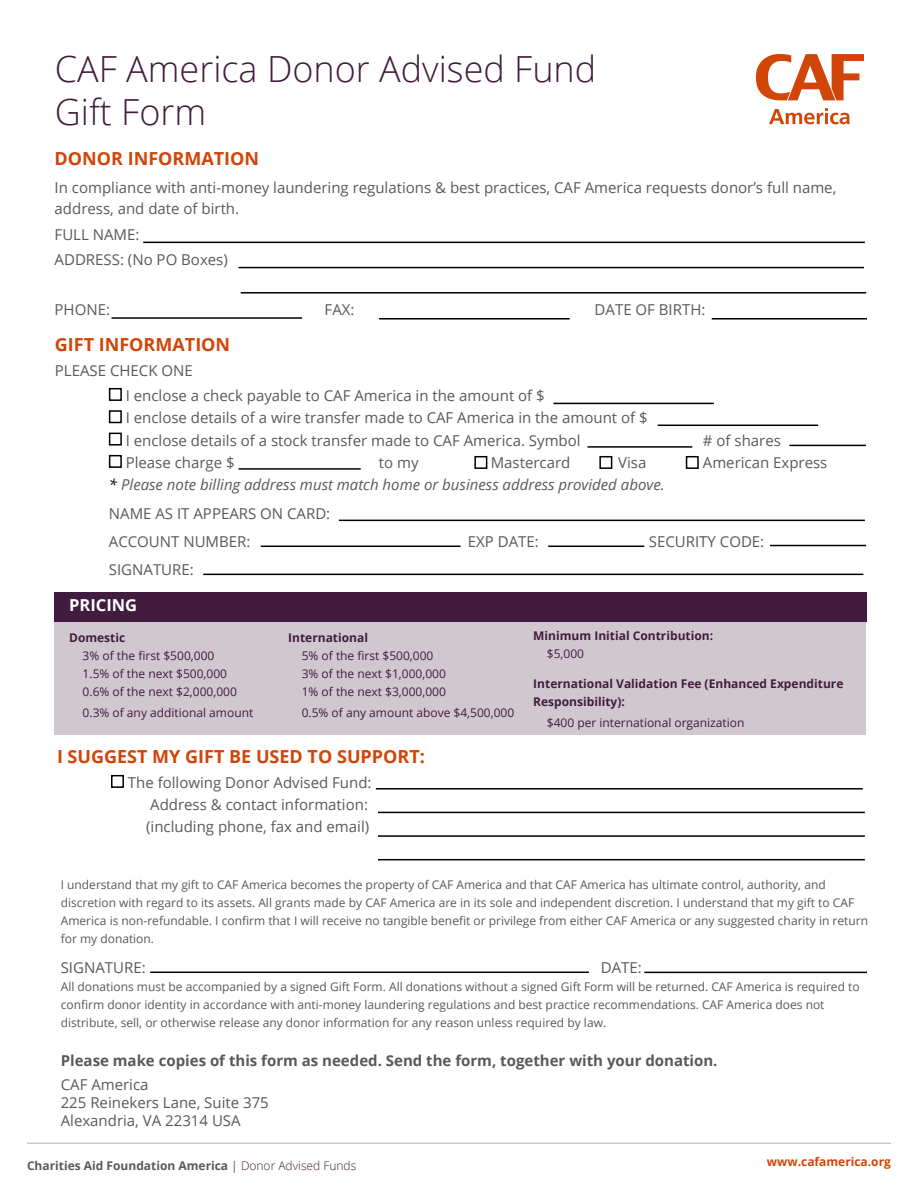
<style>
.page{position:relative;width:918px;height:1188px;background:#fff}
.page>*{position:absolute;margin:0;border:0;box-sizing:border-box;transform-origin:0 0}
.t1{font:300 36px/43.2px "Open Sans";color:#421c3e}
.t2{font:700 18px "Open Sans";color:#d24508}
.t3{font:700 16.5px "Open Sans";color:#fff}
.t4{font:15px/22.4px "Open Sans";color:#58595b}
.t5{font:italic 15px/28.3px "Open Sans";color:#58595b}
.t6{font:700 15px "Open Sans";color:#58595b}
.t7{font:12px/18px "Open Sans";color:#58595b}
.t8{font:12px/18px "Open Sans";color:#421c3e}
.t9{font:700 12px/18px "Open Sans";color:#421c3e}
.t10{font:700 12px "Open Sans";color:#58595b}
.t11{font:700 12px "Open Sans";color:#d24508}
.s1{color:#000}
.s2{font-style:normal}
.s3{font-weight:400}
.s4{font-weight:300;color:#421c3e}
</style>
<div class="page">
<div style="left:55px;top:593px;width:812px;height:29px;background:#421c3e"></div>
<div style="left:55px;top:622px;width:811px;height:113px;background:#d1c8cf"></div>
<div style="left:109px;top:388px;width:13px;height:13px;border:2px solid #000"></div>
<div style="left:109px;top:410px;width:13px;height:13px;border:2px solid #000"></div>
<div style="left:109px;top:433px;width:13px;height:13px;border:2px solid #000"></div>
<div style="left:109px;top:455px;width:13px;height:13px;border:2px solid #000"></div>
<hr style="left:27px;top:1143px;width:864px;height:1px;background:#acadad">
<hr style="left:143px;top:242px;width:722px;height:1px;background:#000">
<hr style="left:239px;top:267px;width:625px;height:1px;background:#000">
<hr style="left:241px;top:292px;width:625px;height:2px;background:#000">
<hr style="left:112px;top:317px;width:190px;height:2px;background:#000">
<hr style="left:379px;top:318px;width:191px;height:2px;background:#000">
<hr style="left:712px;top:318px;width:155px;height:2px;background:#000">
<hr style="left:553px;top:403px;width:161px;height:1px;background:#000">
<hr style="left:658px;top:425px;width:160px;height:1px;background:#000">
<hr style="left:588px;top:446px;width:104px;height:2px;background:#000">
<hr style="left:789px;top:445px;width:77px;height:1px;background:#000">
<hr style="left:239px;top:468px;width:122px;height:2px;background:#000">
<div style="left:474px;top:456px;width:13px;height:13px;border:2px solid #000"></div>
<div style="left:599px;top:456px;width:13px;height:13px;border:2px solid #000"></div>
<div style="left:686px;top:456px;width:13px;height:13px;border:2px solid #000"></div>
<hr style="left:339px;top:520px;width:526px;height:1px;background:#000">
<hr style="left:261px;top:546px;width:200px;height:1px;background:#000">
<hr style="left:548px;top:546px;width:96px;height:1px;background:#000">
<hr style="left:770px;top:545px;width:96px;height:1px;background:#000">
<hr style="left:203px;top:574px;width:660px;height:1px;background:#000">
<div style="left:111px;top:775px;width:13px;height:13px;border:2px solid #000"></div>
<hr style="left:376px;top:788px;width:487px;height:2px;background:#000">
<hr style="left:378px;top:812px;width:487px;height:1px;background:#000">
<hr style="left:378px;top:835px;width:487px;height:2px;background:#000">
<hr style="left:378px;top:859px;width:487px;height:1px;background:#000">
<hr style="left:150px;top:972px;width:439px;height:1px;background:#000">
<hr style="left:644px;top:972px;width:223px;height:1px;background:#000">
<svg style="left:769px;top:108px;width:81px;height:16px"></svg>
<svg style="left:756px;top:54px;width:108px;height:46px"></svg>
<h1 class="t1" style="left:55px;top:46px;width:543px">CAF America Donor Advised Fund<br>Gift Form</h1>
<h2 class="t2" style="left:55px;top:146px;width:206px">DONOR INFORMATION</h2>
<p class="t4" style="left:55px;top:177px;width:783px;line-height:21px">In compliance with anti-money laundering regulations &amp; best practices, CAF America requests donor’s full name, address, and date of birth.</p>
<p class="t4" style="left:55px;top:221px;width:175px;line-height:25.5px">FULL NAME:<br>ADDRESS: (No PO Boxes)</p>
<p class="t4" style="left:55px;top:298px;width:57px">PHONE:</p>
<p class="t4" style="left:325px;top:298px;width:31px">FAX:</p>
<p class="t4" style="left:595px;top:298px;width:112px">DATE OF BIRTH:</p>
<h2 class="t2" style="left:55px;top:332px;width:177px">GIFT INFORMATION</h2>
<p class="t4" style="left:126px;top:358px;width:421px;line-height:24.8px;text-indent:-71px">PLEASE CHECK ONE<br>I enclose a check payable to CAF America in the amount of $</p>
<p class="t4" style="left:126px;top:406px;width:523px">I enclose details of a wire transfer made to CAF America in the amount of $<br>I enclose details of a stock transfer made to CAF America. Symbol</p>
<p class="t4" style="left:703px;top:429px;width:80px"># of shares</p>
<p class="t4" style="left:126px;top:451px;width:110px">Please charge $</p>
<p class="t4" style="left:379px;top:451px;width:41px">to my</p>
<p class="t4" style="left:491px;top:451px;width:81px">Mastercard</p>
<p class="t4" style="left:618px;top:451px;width:30px">Visa</p>
<p class="t4" style="left:703px;top:451px;width:126px">American Express</p>
<p class="t5" style="left:109px;top:470px;width:557px"><span class="s1">*</span> Please note billing address must match home or business address provided above.<br><span class="s2">NAME AS IT APPEARS ON CARD:<br>ACCOUNT NUMBER:</span></p>
<p class="t4" style="left:468px;top:530px;width:72px">EXP DATE:</p>
<p class="t4" style="left:649px;top:530px;width:117px">SECURITY CODE:</p>
<p class="t4" style="left:109px;top:558px;width:86px">SIGNATURE:</p>
<h3 class="t3" style="left:69px;top:594px;width:70px">PRICING</h3>
<p class="t9" style="left:69px;top:628px;width:58px">Domestic</p>
<p class="t8" style="left:83px;top:646px;width:156px">3% of the first $500,000<br>1.5% of the next $500,000<br>0.6% of the next $2,000,000</p>
<p class="t8" style="left:83px;top:703px;width:172px">0.3% of any additional amount</p>
<p class="t9" style="left:288px;top:628px;width:81px">International</p>
<p class="t8" style="left:302px;top:646px;width:146px">5% of the first $500,000<br>3% of the next $1,000,000<br>1% of the next $3,000,000</p>
<p class="t8" style="left:302px;top:703px;width:214px">0.5% of any amount above $4,500,000</p>
<h2 class="t2" style="left:57px;top:744px;width:369px">I SUGGEST MY GIFT BE USED TO SUPPORT:</h2>
<p class="t4" style="left:146px;top:771px;width:227px;text-indent:-18px">The following Donor Advised Fund:<br>Address &amp; contact information: (including phone, fax and email)</p>
<p class="t9" style="left:533px;top:626px;width:181px">Minimum Initial Contribution:</p>
<p class="t8" style="left:547px;top:644px;width:39px">$5,000</p>
<p class="t9" style="left:533px;top:674px;width:312px">International Validation Fee (Enhanced Expenditure<br>Responsibility):</p>
<p class="t8" style="left:547px;top:713px;width:199px">$400 per international organization</p>
<p class="t7" style="left:61px;top:875px;width:809px">I understand that my gift to CAF America becomes the property of CAF America and that CAF America has ultimate control, authority, and discretion with regard to its assets. All grants made by CAF America are in its sole and independent discretion. I understand that my gift to CAF America is non-refundable. I confirm that I will receive no tangible benefit or privilege from either CAF America or any suggested charity in return for my donation.</p>
<p class="t4" style="left:61px;top:956px;width:86px">SIGNATURE:</p>
<p class="t4" style="left:601px;top:956px;width:43px">DATE:</p>
<p class="t7" style="left:61px;top:977px;width:800px">All donations must be accompanied by a signed Gift Form. All donations without a signed Gift Form will be returned. CAF America is required to confirm donor identity in accordance with anti-money laundering regulations and best practice recommendations. CAF America does not distribute, sell, or otherwise release any donor information for any reason unless required by law.</p>
<p class="t6" style="left:61px;top:1050px;width:658px">Please make copies of this form as needed. Send the form, together with your donation.</p>
<p class="t4" style="left:61px;top:1075px;width:210px;line-height:18px">CAF America<br>225 Reinekers Lane, Suite 375<br>Alexandria, VA 22314 USA</p>
<p class="t11" style="left:767px;top:1153px;width:126px">www.cafamerica.org</p>
<p class="t10" style="left:27px;top:1157px;width:331px">Charities Aid Foundation America <span class="s3">|</span> <span class="s4">Donor Advised Funds</span></p>
</div>
